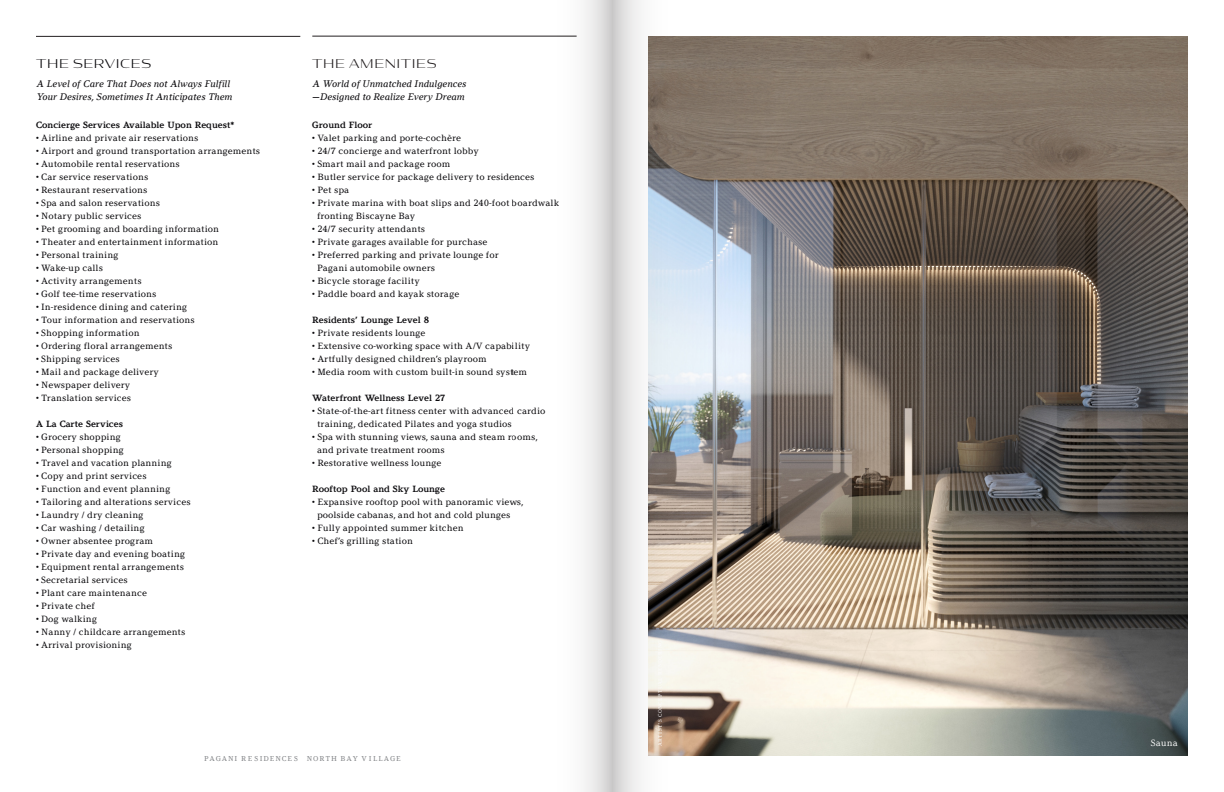
<style>
.page{position:relative;width:1224px;height:792px;background:#fff}
.page>*{position:absolute;margin:0;border:0;box-sizing:border-box;transform-origin:0 0}
.t1{font:300 12px "Condor Wide";letter-spacing:.045em;color:#231f20}
.t2{font:300 12px "Condor Wide";letter-spacing:.045em;color:#0a090c}
.t3{font:italic 9.5px/13px "Argesta Text";letter-spacing:.01em;color:#0a090c}
.t4{font:9px/13px "Argesta Text";color:#0a090c}
.t5{font:700 9px "Argesta Text";color:#0a090c}
.t6{font:9px "Argesta Text";color:#f5f5f5}
.t7{font:7px "Argesta Text";letter-spacing:.12em;color:#808285}
</style>
<div class="page">
<img style="left:711px;top:36px;width:477px;height:720px">
<hr style="left:312px;top:36px;width:265px;height:1px;background:#231f20">
<hr style="left:36px;top:36px;width:264px;height:1px;background:#231f20">
<svg style="left:612px;top:0;width:99px;height:792px"></svg>
<svg style="left:513px;top:0;width:99px;height:792px"></svg>
<p class="t2" style="left:36px;top:56px;width:117px">THE SERVICES</p>
<p class="t3" style="left:36px;top:77px;width:197px">A Level of Care That Does not Always Fulfill<br>Your Desires, Sometimes It Anticipates Them</p>
<p class="t5" style="left:36px;top:120px;width:200px">Concierge Services Available Upon Request*</p>
<p class="t4" style="left:36px;top:131px;width:164px">• Airline and private air reservations</p>
<p class="t4" style="left:36px;top:144px;width:226px">• Airport and ground transportation arrangements</p>
<p class="t4" style="left:36px;top:157px;width:145px">• Automobile rental reservations</p>
<p class="t4" style="left:36px;top:170px;width:114px">• Car service reservations</p>
<p class="t4" style="left:36px;top:183px;width:113px">• Restaurant reservations</p>
<p class="t4" style="left:36px;top:196px;width:125px">• Spa and salon reservations</p>
<p class="t4" style="left:36px;top:209px;width:107px">• Notary public services</p>
<p class="t4" style="left:36px;top:222px;width:185px">• Pet grooming and boarding information</p>
<p class="t4" style="left:36px;top:235px;width:184px">• Theater and entertainment information</p>
<p class="t4" style="left:36px;top:248px;width:84px">• Personal training</p>
<p class="t4" style="left:36px;top:261px;width:68px">• Wake-up calls</p>
<p class="t4" style="left:36px;top:274px;width:107px">• Activity arrangements</p>
<p class="t4" style="left:36px;top:287px;width:122px">• Golf tee-time reservations</p>
<p class="t4" style="left:36px;top:300px;width:153px">• In-residence dining and catering</p>
<p class="t4" style="left:36px;top:313px;width:160px">• Tour information and reservations</p>
<p class="t4" style="left:36px;top:326px;width:105px">• Shopping information</p>
<p class="t4" style="left:36px;top:339px;width:138px">• Ordering floral arrangements</p>
<p class="t4" style="left:36px;top:352px;width:85px">• Shipping services</p>
<p class="t4" style="left:36px;top:365px;width:124px">• Mail and package delivery</p>
<p class="t4" style="left:36px;top:378px;width:96px">• Newspaper delivery</p>
<p class="t4" style="left:36px;top:391px;width:97px">• Translation services</p>
<p class="t5" style="left:36px;top:418px;width:88px">A La Carte Services</p>
<p class="t4" style="left:36px;top:430px;width:86px">• Grocery shopping</p>
<p class="t4" style="left:36px;top:443px;width:89px">• Personal shopping</p>
<p class="t4" style="left:36px;top:456px;width:137px">• Travel and vacation planning</p>
<p class="t4" style="left:36px;top:469px;width:112px">• Copy and print services</p>
<p class="t4" style="left:36px;top:482px;width:136px">• Function and event planning</p>
<p class="t4" style="left:36px;top:495px;width:156px">• Tailoring and alterations services</p>
<p class="t4" style="left:36px;top:508px;width:109px">• Laundry / dry cleaning</p>
<p class="t4" style="left:36px;top:521px;width:110px">• Car washing / detailing</p>
<p class="t4" style="left:36px;top:534px;width:119px">• Owner absentee program</p>
<p class="t4" style="left:36px;top:547px;width:151px">• Private day and evening boating</p>
<p class="t4" style="left:36px;top:560px;width:149px">• Equipment rental arrangements</p>
<p class="t4" style="left:36px;top:573px;width:93px">• Secretarial services</p>
<p class="t4" style="left:36px;top:586px;width:112px">• Plant care maintenance</p>
<p class="t4" style="left:36px;top:599px;width:60px">• Private chef</p>
<p class="t4" style="left:36px;top:612px;width:62px">• Dog walking</p>
<p class="t4" style="left:36px;top:625px;width:151px">• Nanny / childcare arrangements</p>
<p class="t4" style="left:36px;top:638px;width:97px">• Arrival provisioning</p>
<p class="t1" style="left:312px;top:56px;width:126px">THE AMENITIES</p>
<p class="t3" style="left:312px;top:77px;width:155px">A World of Unmatched Indulgences —Designed to Realize Every Dream</p>
<p class="t5" style="left:312px;top:119px;width:62px">Ground Floor</p>
<p class="t4" style="left:312px;top:131px;width:150px">• Valet parking and porte-cochère</p>
<p class="t4" style="left:312px;top:144px;width:168px">• 24/7 concierge and waterfront lobby</p>
<p class="t4" style="left:312px;top:157px;width:140px">• Smart mail and package room</p>
<p class="t4" style="left:312px;top:170px;width:224px">• Butler service for package delivery to residences</p>
<p class="t4" style="left:312px;top:183px;width:39px">• Pet spa</p>
<p class="t4" style="left:317px;top:196px;width:244px;text-indent:-5px">• Private marina with boat slips and 240-foot boardwalk fronting Biscayne Bay</p>
<p class="t4" style="left:312px;top:222px;width:114px">• 24/7 security attendants</p>
<p class="t4" style="left:312px;top:235px;width:177px">• Private garages available for purchase</p>
<p class="t4" style="left:317px;top:248px;width:183px;text-indent:-5px">• Preferred parking and private lounge for<br>Pagani automobile owners</p>
<p class="t4" style="left:312px;top:274px;width:109px">• Bicycle storage facility</p>
<p class="t4" style="left:312px;top:288px;width:149px">• Paddle board and kayak storage</p>
<p class="t5" style="left:312px;top:315px;width:118px">Residents’ Lounge Level 8</p>
<p class="t4" style="left:312px;top:327px;width:115px">• Private residents lounge</p>
<p class="t4" style="left:312px;top:340px;width:219px">• Extensive co-working space with A/V capability</p>
<p class="t4" style="left:312px;top:353px;width:176px">• Artfully designed children’s playroom</p>
<p class="t4" style="left:312px;top:366px;width:216px">• Media room with custom built-in sound system</p>
<p class="t5" style="left:312px;top:393px;width:135px">Waterfront Wellness Level 27</p>
<p class="t4" style="left:317px;top:405px;width:230px;text-indent:-5px">• State-of-the-art fitness center with advanced cardio training, dedicated Pilates and yoga studios</p>
<p class="t4" style="left:317px;top:431px;width:222px;text-indent:-5px">• Spa with stunning views, sauna and steam rooms, and private treatment rooms</p>
<p class="t4" style="left:312px;top:457px;width:131px">• Restorative wellness lounge</p>
<p class="t5" style="left:312px;top:484px;width:134px">Rooftop Pool and Sky Lounge</p>
<p class="t4" style="left:317px;top:496px;width:208px;text-indent:-5px">• Expansive rooftop pool with panoramic views, poolside cabanas, and hot and cold plunges</p>
<p class="t4" style="left:312px;top:522px;width:153px">• Fully appointed summer kitchen</p>
<p class="t4" style="left:312px;top:535px;width:102px">• Chef’s grilling station</p>
<p class="t7" style="left:204px;top:755px;width:95px">PAGANI RESIDENCES</p>
<p class="t7" style="left:307px;top:755px;width:96px">NORTH BAY VI LLAGE</p>
<p class="t6" style="left:1151px;top:737px;width:29px">Sauna</p>
</div>
